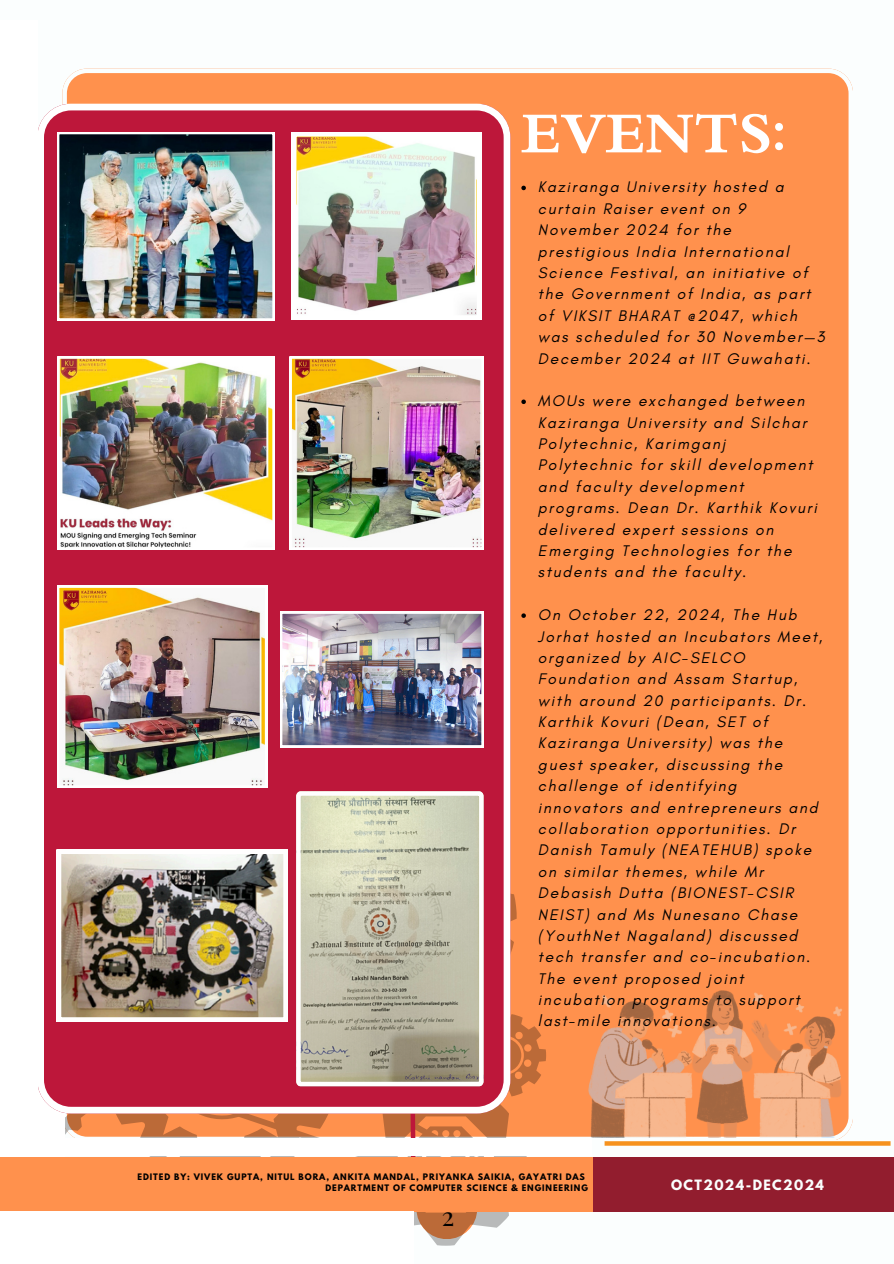
<style>
.page{position:relative;width:894px;height:1264px;background:#fff}
.page>*{position:absolute;margin:0;border:0;box-sizing:border-box;transform-origin:0 0}
.t1{font:700 57.15px "XB Niloofar";color:#fff}
.t2{font:26.25px "Playfair Display";color:#000}
.t3{font:italic 15.75px/21.3px "Glacial Indifference";letter-spacing:.11em;color:#000}
.t4{font:italic 15.6px/21.3px "Glacial Indifference";letter-spacing:.11em;color:#000}
.t5{font:700 12.6px "League Spartan";letter-spacing:.11em;color:#fbfefe}
.t6{font:700 7.95px "League Spartan";letter-spacing:.11em;color:#000}
</style>
<div class="page">
<div style="left:0;top:0;width:893px;height:1263px;background:#fbfefe"></div>
<div style="left:592px;top:1157px;width:301px;height:54px;background:#921d2e"></div>
<div style="left:62px;top:69px;width:790px;height:1071px;background:#ff914d"></div>
<svg style="left:604px;top:1141px;width:286px;height:4px"></svg>
<svg style="left:38px;top:104px;width:472px;height:28px"></svg>
<svg style="left:588px;top:990px;width:254px;height:147px;background:#e89868"></svg>
<div style="left:0;top:1157px;width:592px;height:54px;background:#ff914d"></div>
<div style="left:0;top:20px;width:37px;height:1137px;background:#fff"></div>
<div style="left:0;top:1138px;width:592px;height:18px;background:#fff"></div>
<img style="left:38px;top:132px;width:508px;height:1114px">
<p class="t1" style="left:521px;top:94px;width:269px">EVENTS:</p>
<p class="t4" style="left:537px;top:176px;width:288px">Kaziranga University hosted a curtain Raiser event on 9<br>November 2024 for the prestigious India International<br>Science Festival, an initiative of the Government of India, as part of VIKSIT BHARAT @2047, which was scheduled for 30 November—3<br>December 2024 at IIT Guwahati.</p>
<p class="t3" style="left:538px;top:390px;width:280px">MOUs were exchanged between<br>Kaziranga University and Silchar<br>Polytechnic, Karimganj<br>Polytechnic for skill development and faculty development programs. Dean Dr. Karthik Kovuri delivered expert sessions on<br>Emerging Technologies for the students and the faculty.</p>
<p class="t4" style="left:537px;top:604px;width:286px">On October 22, 2024, The Hub<br>Jorhat hosted an Incubators Meet, organized by AIC-SELCO<br>Foundation and Assam Startup, with around 20 participants. Dr.<br>Karthik Kovuri (Dean, SET of<br>Kaziranga University) was the guest speaker, discussing the challenge of identifying innovators and entrepreneurs and collaboration opportunities. Dr<br>Danish Tamuly (NEATEHUB) spoke on similar themes, while Mr<br>Debasish Dutta (BIONEST-CSIR<br>NEIST) and Ms Nunesano Chase (YouthNet Nagaland) discussed tech transfer and co-incubation.<br>The event proposed joint incubation programs to support last-mile innovations.</p>
<p class="t6" style="left:138px;top:1172px;width:448px">EDITED BY: VIVEK GUPTA, NITUL BORA, ANKITA MANDAL, PRIYANKA SAIKIA, GAYATRI DAS</p>
<p class="t6" style="left:325px;top:1183px;width:264px">DEPARTMENT OF COMPUTER SCIENCE &amp; ENGINEERING</p>
<h1 class="t2" style="left:442px;top:1197px;width:14px">2</h1>
<p class="t5" style="left:671px;top:1178px;width:154px">OCT2024-DEC2024</p>
</div>
